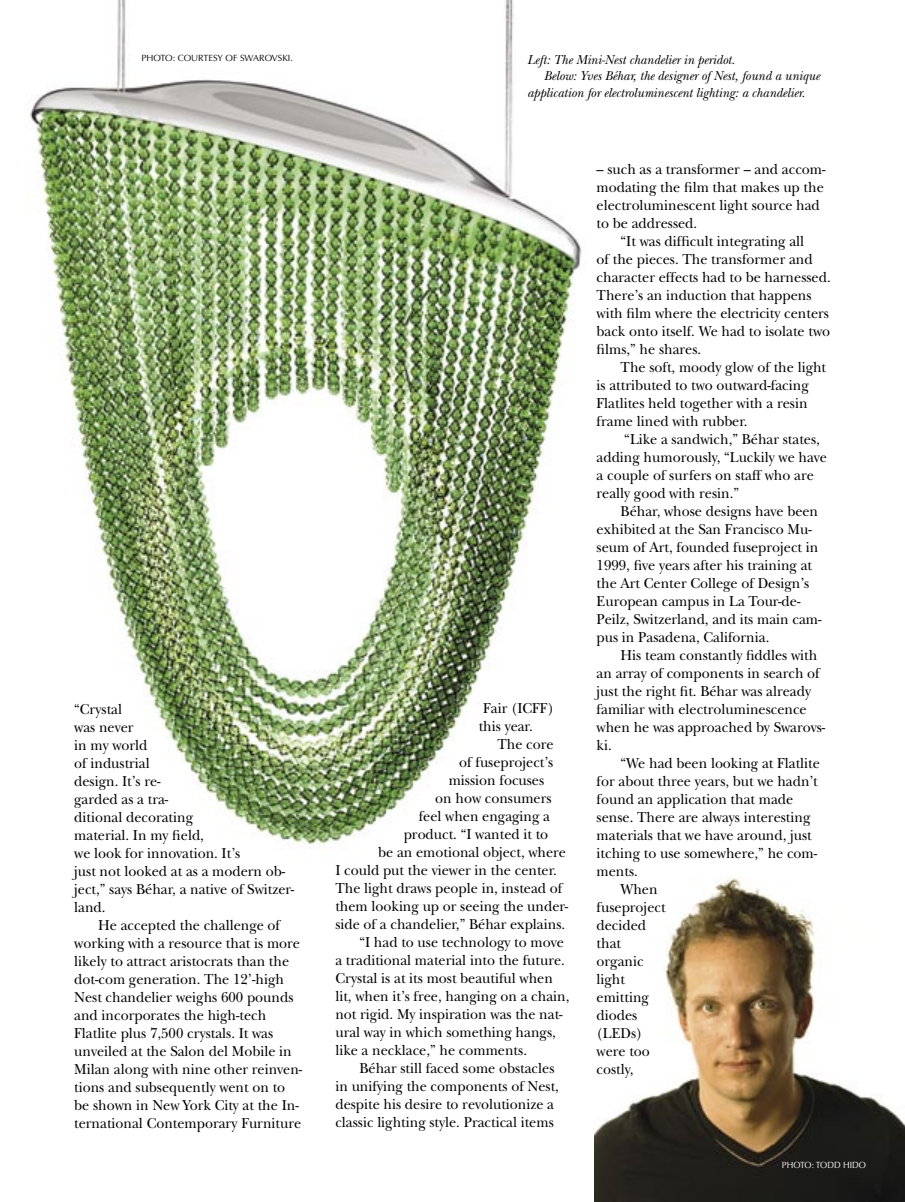
<style>
.page{position:relative;width:905px;height:1202px;background:#fff}
.page>*{position:absolute;margin:0;border:0;box-sizing:border-box;transform-origin:0 0}
.t1{font:15px/18px "New Baskerville";color:#000;scale:.95 1}
.t2{font:italic 13.5px/16.5px "New Baskerville";color:#000;scale:.95 1}
.t3{font:9px "Optima";color:#000}
.t4{font:9px "Optima";color:#fff;scale:.95 1}
</style>
<div class="page">
<img style="left:29px;top:0;width:553px;height:848px">
<img style="left:594px;top:876px;width:310px;height:326px">
<p class="t3" style="left:141px;top:52px;width:153px">PHOTO: COURTESY OF SWAROVSKI.</p>
<p class="t1" style="left:74px;top:700px;width:233px">“Crystal<br>was never<br>in my world<br>of industrial<br>design. It’s re-<br>garded as a tra-<br>ditional decorating<br>material. In my field,<br>we look for innovation. It’s<br>just not looked at as a modern ob&shy;ject,” says Béhar, a native of Switzer&shy;land.</p>
<p class="t1" style="left:74px;top:916px;width:242px;text-indent:24px">He accepted the challenge of working with a resource that is more likely to attract aristocrats than the dot-com generation. The 12’-high Nest chandelier weighs 600 pounds and incorporates the high-tech Flatlite plus 7,500 crystals. It was unveiled at the Salon del Mobile in Milan along with nine other reinven&shy;tions and subsequently went on to be shown in New York City at the In&shy;ternational Contemporary Furniture</p>
<p class="t2" style="left:527px;top:51px;width:220px">Left: The Mini-Nest chandelier in peridot.</p>
<p class="t2" style="left:527px;top:68px;width:309px;text-indent:17px">Below: Yves Béhar, the designer of Nest, found a unique application for electroluminescent lighting: a chandelier.</p>
<p class="t1" style="left:478px;top:699px;width:81px;text-indent:4px">Fair (ICFF) this year.</p>
<p class="t1" style="left:497px;top:735px;width:61px">The core</p>
<p class="t1" style="left:459px;top:753px;width:101px">of fuseproject’s</p>
<p class="t1" style="left:448px;top:771px;width:102px">mission focuses</p>
<p class="t1" style="left:435px;top:789px;width:124px">on how consumers</p>
<p class="t1" style="left:418px;top:807px;width:140px">feel when engaging a</p>
<p class="t1" style="left:403px;top:825px;width:154px">product. “I wanted it to</p>
<p class="t1" style="left:378px;top:843px;width:199px">be an emotional object, where</p>
<p class="t1" style="left:335px;top:861px;width:235px">I could put the viewer in the center.</p>
<p class="t1" style="left:335px;top:879px;width:240px">The light draws people in, instead of</p>
<p class="t1" style="left:335px;top:897px;width:246px">them looking up or seeing the under-</p>
<p class="t1" style="left:335px;top:915px;width:243px">side of a chandelier,” Béhar explains.</p>
<p class="t1" style="left:335px;top:933px;width:248px;text-indent:24px">“I had to use technology to move a traditional material into the future.<br>Crystal is at its most beautiful when lit, when it’s free, hanging on a chain, not rigid. My inspiration was the nat&shy;ural way in which something hangs, like a necklace,” he comments.</p>
<p class="t1" style="left:335px;top:1059px;width:237px;text-indent:24px">Béhar still faced some obstacles in unifying the components of Nest, despite his desire to revolutionize a classic lighting style. Practical items</p>
<p class="t1" style="left:596px;top:160px;width:242px">– such as a transformer – and accom&shy;modating the film that makes up the electroluminescent light source had to be addressed.</p>
<p class="t1" style="left:596px;top:232px;width:248px;text-indent:24px">“It was difficult integrating all<br>of the pieces. The transformer and character effects had to be harnessed.<br>There’s an induction that happens with film where the electricity centers back onto itself. We had to isolate two films,” he shares.</p>
<p class="t1" style="left:596px;top:358px;width:243px;text-indent:24px">The soft, moody glow of the light is attributed to two outward-facing<br>Flatlites held together with a resin frame lined with rubber.</p>
<p class="t1" style="left:596px;top:430px;width:244px;text-indent:28px">“Like a sandwich,” Béhar states, adding humorously, “Luckily we have a couple of surfers on staff who are really good with resin.”</p>
<p class="t1" style="left:596px;top:502px;width:238px;text-indent:24px">Béhar, whose designs have been exhibited at the San Francisco Mu&shy;seum of Art, founded fuseproject in 1999, five years after his training at the Art Center College of Design’s European campus in La Tour-de-Peilz, Switzerland, and its main cam&shy;pus in Pasadena, California.</p>
<p class="t1" style="left:596px;top:646px;width:242px;text-indent:24px">His team constantly fiddles with an array of components in search of just the right fit. Béhar was already familiar with electroluminescence when he was approached by Swarovs&shy;ki.</p>
<p class="t1" style="left:596px;top:754px;width:236px;text-indent:24px">“We had been looking at Flatlite for about three years, but we hadn’t found an application that made sense. There are always interesting materials that we have around, just itching to use somewhere,” he com&shy;ments.</p>
<p class="t1" style="left:596px;top:880px;width:74px;text-indent:24px">When fuseproject decided that organic light emitting diodes (LEDs) were too costly,</p>
<p class="t4" style="left:782px;top:1159px;width:90px">PHOTO: TODD HIDO</p>
</div>
